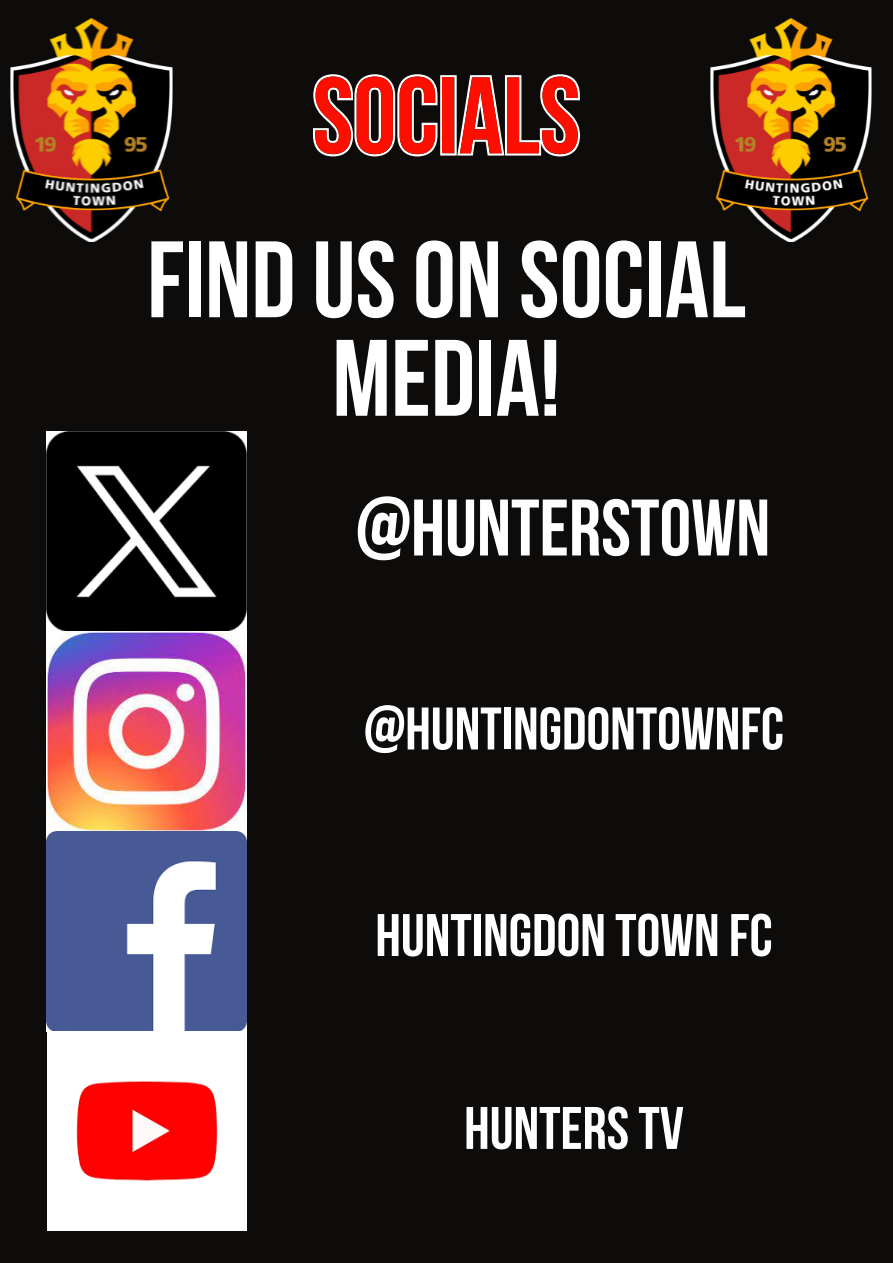
<style>
.page{position:relative;width:893px;height:1263px;background:#fff}
.page>*{position:absolute;margin:0;border:0;box-sizing:border-box;transform-origin:0 0}
.t1{font:700 108.45px/98.6px "Bebas Neue";color:#fff;text-align:center}
.t2{font:700 108.45px "Bebas Neue";color:#fd0f00}
.t3{font:700 79.95px "Bebas Neue";color:#fff}
.t4{font:700 59.85px "Bebas Neue";color:#fff}
</style>
<div class="page">
<div style="left:0;top:0;width:892px;height:1263px;background:#0d0c0a"></div>
<svg style="left:313px;top:74px;width:267px;height:82px"></svg>
<img style="left:11px;top:19px;width:161px;height:223px">
<img style="left:710px;top:19px;width:161px;height:223px">
<img style="left:46px;top:431px;width:200px;height:799px">
<h1 class="t2" style="left:313px;top:56px;width:269px">SOCIALS</h1>
<h1 class="t1" style="left:147px;top:229px;width:600px">FIND US ON SOCIAL<br>MEDIA!</h1>
<h2 class="t3" style="left:356px;top:484px;width:416px">@HUNTERSTOWN</h2>
<p class="t4" style="left:364px;top:696px;width:421px">@HUNTINGDONTOWNFC</p>
<p class="t4" style="left:375px;top:902px;width:399px">HUNTINGDON TOWN FC</p>
<p class="t4" style="left:464px;top:1095px;width:221px">HUNTERS TV</p>
</div>
